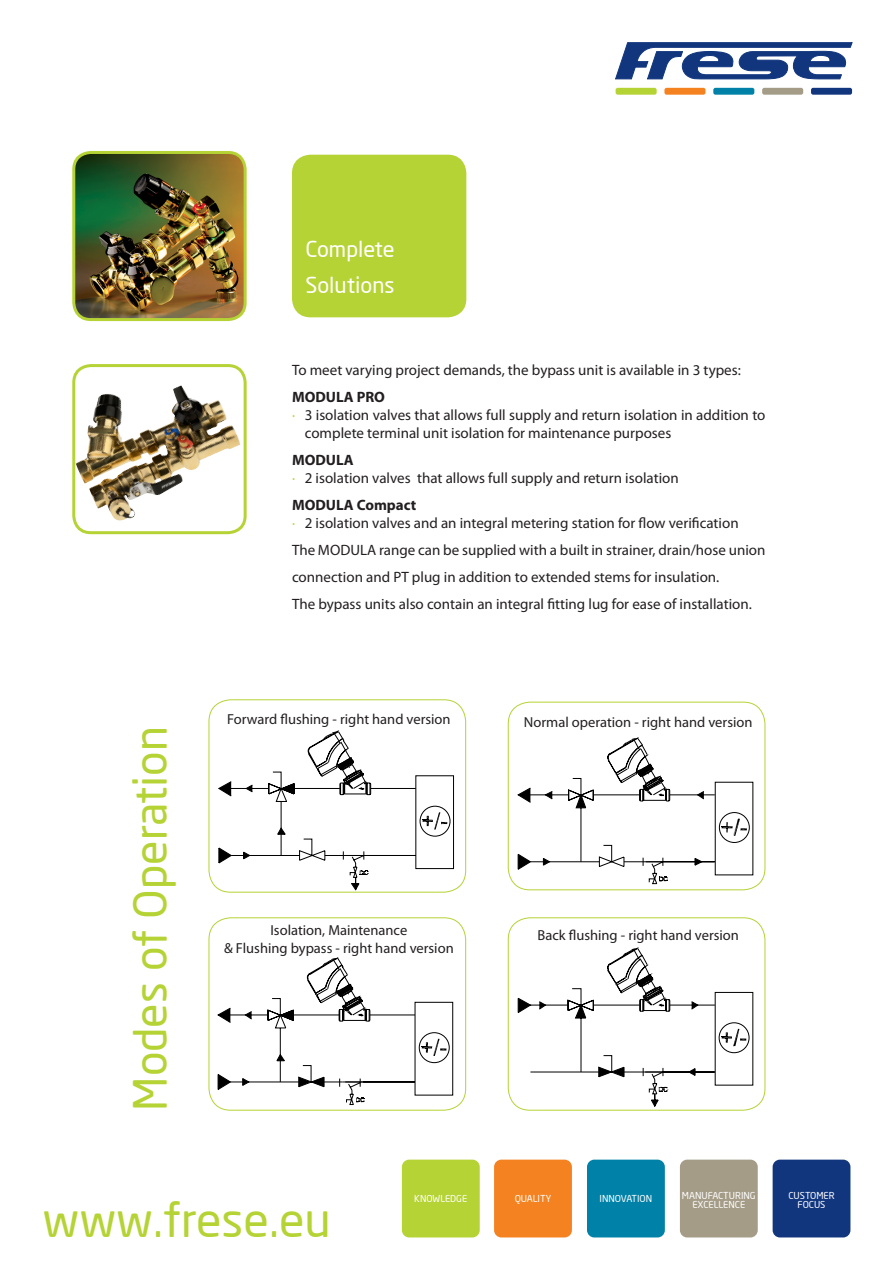
<style>
.page{position:relative;width:893px;height:1263px;background:#fff}
.page>*{position:absolute;margin:0;border:0;box-sizing:border-box;transform-origin:0 0}
.t1{font:46.95px "Neo Sans";color:#b5d334}
.t2{font:45px "Neo Sans";color:#b5d334}
.t3{font:21.75px "Neo Sans";color:#fff}
.t4{font:15px/18px "Myriad Pro";color:#231f20}
.t5{font:700 15px "Myriad Pro";color:#231f20}
.Tabel_-_Brød{font:14.55px "Myriad Pro";color:#231f20}
.t6{font:9.45px/9.6px "Neo Sans";color:#fff;text-align:center}
.s1{color:#b5d334}
</style>
<div class="page">
<div style="left:402px;top:1159px;width:78px;height:78px;background:#b5d334;border-radius:7px"></div>
<div style="left:773px;top:1159px;width:77px;height:78px;background:#11367e;border-radius:7px"></div>
<div style="left:494px;top:1159px;width:78px;height:78px;background:#f58220;border-radius:7px"></div>
<div style="left:587px;top:1159px;width:78px;height:78px;background:#0081a7;border-radius:7px"></div>
<div style="left:680px;top:1159px;width:78px;height:78px;background:#a49c87;border-radius:7px"></div>
<img style="left:76px;top:386px;width:104px;height:98px">
<div style="left:72px;top:364px;width:175px;height:170px;border:3px solid #b5d334;border-radius:17px"></div>
<img style="left:76px;top:155px;width:167px;height:165px">
<div style="left:72px;top:151px;width:175px;height:170px;border:3px solid #b5d334;border-radius:17px"></div>
<div style="left:293px;top:156px;width:172px;height:160px;background:#b5d334;border-radius:17px"></div>
<div style="left:292px;top:155px;width:174px;height:162px;border:3px solid #b5d334;border-radius:17px"></div>
<div style="left:616px;top:88px;width:41px;height:7px;background:#b5d334;border-radius:2px"></div>
<div style="left:664px;top:88px;width:41px;height:7px;background:#f58220;border-radius:2px"></div>
<div style="left:713px;top:88px;width:41px;height:7px;background:#0081a7;border-radius:2px"></div>
<div style="left:762px;top:88px;width:41px;height:7px;background:#a49c87;border-radius:2px"></div>
<div style="left:811px;top:88px;width:41px;height:7px;background:#11367e;border-radius:2px"></div>
<svg style="left:615px;top:43px;width:237px;height:36px"></svg>
<svg style="left:722px;top:819px;width:25px;height:17px"></svg>
<div style="left:719px;top:812px;width:31px;height:31px;border:1px solid #000;border-radius:50%"></div>
<svg style="left:517px;top:737px;width:198px;height:147px"></svg>
<div style="left:508px;top:702px;width:257px;height:188px;border:1px solid #b5d334;border-radius:22px"></div>
<svg style="left:722px;top:1029px;width:24px;height:17px"></svg>
<div style="left:719px;top:1022px;width:30px;height:31px;border:1px solid #000;border-radius:50%"></div>
<svg style="left:517px;top:947px;width:199px;height:160px"></svg>
<div style="left:508px;top:917px;width:257px;height:194px;border:1px solid #b5d334;border-radius:22px"></div>
<div style="left:415px;top:1002px;width:38px;height:93px;border:1px solid #000"></div>
<svg style="left:422px;top:1039px;width:24px;height:17px"></svg>
<div style="left:419px;top:1032px;width:31px;height:31px;border:1px solid #000;border-radius:50%"></div>
<svg style="left:217px;top:957px;width:199px;height:148px"></svg>
<div style="left:208px;top:917px;width:258px;height:194px;border:1px solid #b5d334;border-radius:22px"></div>
<div style="left:415px;top:775px;width:39px;height:94px;border:1px solid #000"></div>
<svg style="left:423px;top:812px;width:24px;height:17px"></svg>
<div style="left:420px;top:806px;width:30px;height:30px;border:1px solid #000;border-radius:50%"></div>
<svg style="left:217px;top:730px;width:199px;height:161px"></svg>
<div style="left:208px;top:699px;width:258px;height:194px;border:1px solid #b5d334;border-radius:22px"></div>
<p class="t3" style="left:305px;top:236px;width:91px">Complete</p>
<p class="t3" style="left:305px;top:272px;width:91px">Solutions</p>
<p class="t2" style="left:123px;top:1111px;width:386px;rotate:-90deg">Modes of Operation</p>
<p class="t4" style="left:292px;top:361px;width:450px">To meet varying project demands, the bypass unit is available in 3 types:</p>
<p class="t5" style="left:292px;top:387px;width:95px">MODULA PRO</p>
<p class="t4" style="left:305px;top:406px;width:462px;text-indent:-13px"><span class="s1">·</span> 3 isolation valves that allows full supply and return isolation in addition to complete terminal unit isolation for maintenance purposes</p>
<p class="t5" style="left:292px;top:450px;width:63px">MODULA</p>
<p class="t4" style="left:292px;top:469px;width:388px"><span class="s1">·</span> 2 isolation valves that allows full supply and return isolation</p>
<p class="t5" style="left:292px;top:495px;width:126px">MODULA Compact</p>
<p class="t4" style="left:292px;top:514px;width:448px"><span class="s1">·</span> 2 isolation valves and an integral metering station for flow verification</p>
<p class="t4" style="left:292px;top:537px;width:475px;line-height:27px">The MODULA range can be supplied with a built in strainer, drain/hose union connection and PT plug in addition to extended stems for insulation.</p>
<p class="t4" style="left:292px;top:595px;width:461px">The bypass units also contain an integral fitting lug for ease of installation.</p>
<p class="Tabel_-_Brød" style="left:227px;top:711px;width:225px">Forward flushing - right hand version</p>
<p class="Tabel_-_Brød" style="left:524px;top:713px;width:230px">Normal operation - right hand version</p>
<p class="Tabel_-_Brød" style="left:270px;top:921px;width:138px">Isolation, Maintenance</p>
<p class="Tabel_-_Brød" style="left:224px;top:939px;width:231px">&amp; Flushing bypass - right hand version</p>
<p class="Tabel_-_Brød" style="left:537px;top:926px;width:203px">Back flushing - right hand version</p>
<p class="t1" style="left:43px;top:1191px;width:290px">www.frese.eu</p>
<p class="t6" style="left:414px;top:1194px;width:54px">KNOWLEDGE</p>
<p class="t6" style="left:788px;top:1190px;width:48px">CUSTOMER<br>FOCUS</p>
<p class="t6" style="left:515px;top:1194px;width:38px">QUALITY</p>
<p class="t6" style="left:600px;top:1194px;width:54px">INNOVATION</p>
<p class="t6" style="left:682px;top:1190px;width:75px">MANUFACTURING<br>EXCELLENCE</p>
</div>
